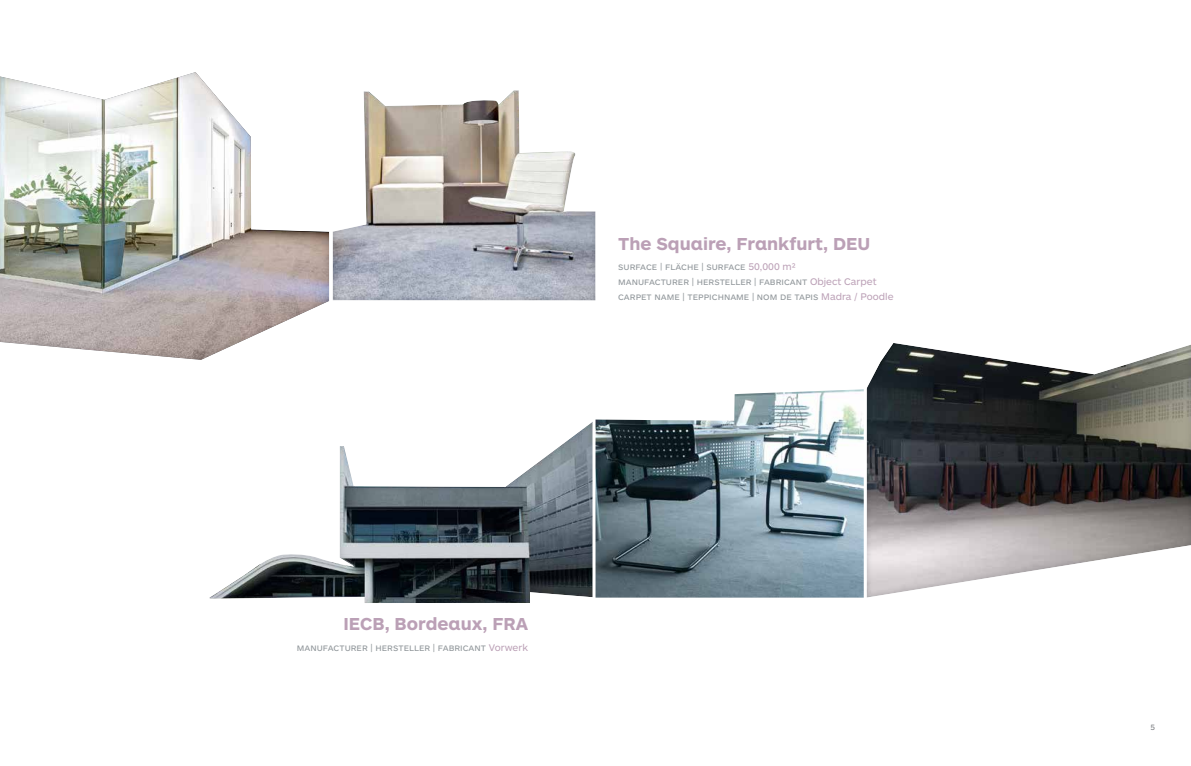
<style>
.page{position:relative;width:1191px;height:766px;background:#fff}
.page>*{position:absolute;margin:0;border:0;box-sizing:border-box;transform-origin:0 0}
.t1{font:700 18px "ARS Maquette Pro";color:#bba0b6}
.t2{font:10px/15px "ARS Maquette Pro";color:#91979b}
.t3{font:8px "ARS Maquette Pro";color:#7a7c80}
.s1{color:#bba0b6}
</style>
<div class="page">
<img style="left:595px;top:389px;width:268px;height:208px">
<div style="left:866px;top:330px;width:325px;height:268px;background:#a0a2a7;opacity:.56"></div>
<div style="left:209px;top:419px;width:385px;height:184px;background:#a0a2a7;opacity:.56"></div>
<div style="left:331px;top:89px;width:264px;height:212px;background:#a0a2a7;opacity:.56"></div>
<div style="left:0;top:70px;width:331px;height:290px;background:#a0a2a7;opacity:.56"></div>
<hr style="left:329px;top:223px;width:3px;height:95px;background:#fff">
<hr style="left:592px;top:363px;width:3px;height:256px;background:#fff">
<h1 class="t1" style="left:618px;top:232px;width:254px">The Squaire, Frankfurt, DEU</h1>
<p class="t2" style="left:618px;top:259px;width:277px">surface | fläche | surface <span class="s1">50,000 m2<br></span>manufacturer | hersteller | fabricant <span class="s1">Object Carpet </span>carpet name | teppichname | nom de tapis <span class="s1">Madra / Poodle</span></p>
<h1 class="t1" style="left:343px;top:612px;width:186px">IECB, Bordeaux, FRA</h1>
<p class="t2" style="left:297px;top:639px;width:233px">manufacturer | hersteller | fabricant <span class="s1">Vorwerk</span></p>
<p class="t3" style="left:1150px;top:721px;width:6px">5</p>
</div>
